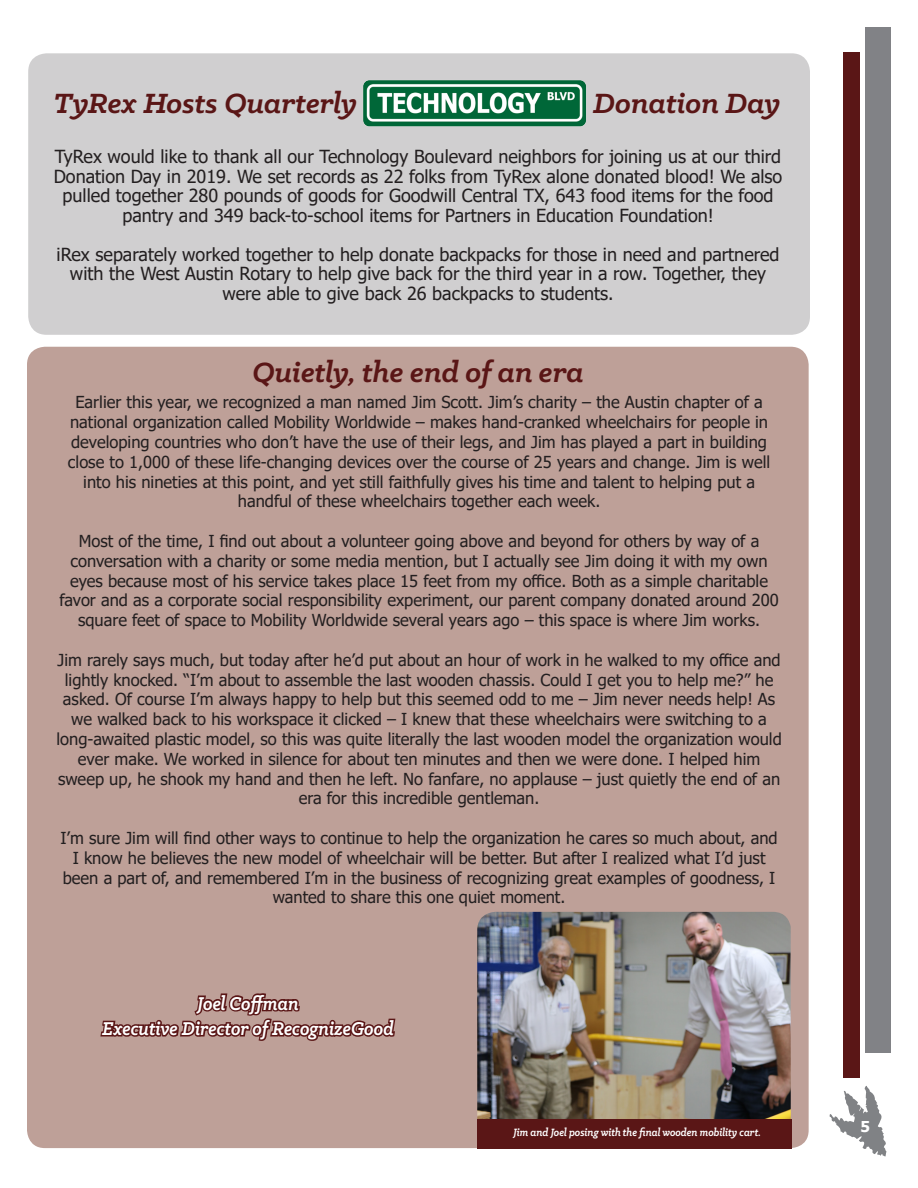
<style>
.page{position:relative;width:918px;height:1188px;background:#fff}
.page>*{position:absolute;margin:0;border:0;box-sizing:border-box;transform-origin:0 0}
.t1{font:italic 700 31.5px "Klinic Slab";color:#5a1616}
.t2{font:italic 700 21px "Klinic Slab";color:#fff;scale:.9 1}
.t3{font:18px/19.5px "Tahoma";color:#231f20;text-align:center}
.t4{font:16.5px/19.8px "Tahoma";color:#231f20;text-align:center}
.t5{font:700 15px "Tahoma";color:#fff}
.t6{font:italic 700 12px "Klinic Slab";color:#fff;scale:.9 1}
</style>
<div class="page">
<div style="left:843px;top:52px;width:16px;height:1026px;background:#5a1616"></div>
<div style="left:865px;top:27px;width:26px;height:1026px;background:#818286"></div>
<svg style="left:830px;top:1086px;width:56px;height:70px"></svg>
<div style="left:27px;top:347px;width:782px;height:801px;background:#bea098;border-radius:18px"></div>
<img style="left:477px;top:912px;width:314px;height:207px">
<div style="left:477px;top:1119px;width:315px;height:29px;background:#5a1616"></div>
<div style="left:28px;top:53px;width:782px;height:282px;background:#d0cfd0;border-radius:18px"></div>
<img style="left:363px;top:80px;width:223px;height:47px">
<svg style="left:100px;top:993px;width:296px;height:48px"></svg>
<p class="t1" style="left:54px;top:83px;width:728px">TyRex Hosts Quarterly Technology Blvd. Donation Day</p>
<p class="t3" style="left:54px;top:148px;width:730px">TyRex would like to thank all our Technology Boulevard neighbors for joining us at our third Donation Day in 2019. We set records as 22 folks from TyRex alone donated blood! We also pulled together 280 pounds of goods for Goodwill Central TX, 643 food items for the food pantry and 349 back-to-school items for Partners in Education Foundation!</p>
<p class="t3" style="left:57px;top:246px;width:725px">iRex separately worked together to help donate backpacks for those in need and partnered with the West Austin Rotary to help give back for the third year in a row. Together, they were able to give back 26 backpacks to students.</p>
<p class="t1" style="left:252px;top:351px;width:333px">Quietly, the end of an era</p>
<p class="t4" style="left:68px;top:393px;width:704px">Earlier this year, we recognized a man named Jim Scott. Jim’s charity – the Austin chapter of a national organization called Mobility Worldwide – makes hand-cranked wheelchairs for people in developing countries who don’t have the use of their legs, and Jim has played a part in building close to 1,000 of these life-changing devices over the course of 25 years and change. Jim is well into his nineties at this point, and yet still faithfully gives his time and talent to helping put a handful of these wheelchairs together each week.</p>
<p class="t4" style="left:59px;top:532px;width:721px">Most of the time, I find out about a volunteer going above and beyond for others by way of a conversation with a charity or some media mention, but I actually see Jim doing it with my own eyes because most of his service takes place 15 feet from my office. Both as a simple charitable favor and as a corporate social responsibility experiment, our parent company donated around 200 square feet of space to Mobility Worldwide several years ago – this space is where Jim works.</p>
<p class="t4" style="left:56px;top:651px;width:727px">Jim rarely says much, but today after he’d put about an hour of work in he walked to my office and lightly knocked. “I’m about to assemble the last wooden chassis. Could I get you to help me?” he asked. Of course I’m always happy to help but this seemed odd to me – Jim never needs help! As we walked back to his workspace it clicked – I knew that these wheelchairs were switching to a long-awaited plastic model, so this was quite literally the last wooden model the organization would ever make. We worked in silence for about ten minutes and then we were done. I helped him sweep up, he shook my hand and then he left. No fanfare, no applause – just quietly the end of an era for this incredible gentleman.</p>
<p class="t4" style="left:61px;top:829px;width:719px">I’m sure Jim will find other ways to continue to help the organization he cares so much about, and I know he believes the new model of wheelchair will be better. But after I realized what I’d just been a part of, and remembered I’m in the business of recognizing great examples of goodness, I wanted to share this one quiet moment.</p>
<p class="t2" style="left:197px;top:990px;width:114px">Joel Coffman</p>
<p class="t2" style="left:102px;top:1015px;width:325px">Executive Director of RecognizeGood</p>
<p class="t6" style="left:513px;top:1125px;width:276px">Jim and Joel posing with the final wooden mobility cart.</p>
<p class="t5" style="left:861px;top:1116px;width:11px">5</p>
</div>
